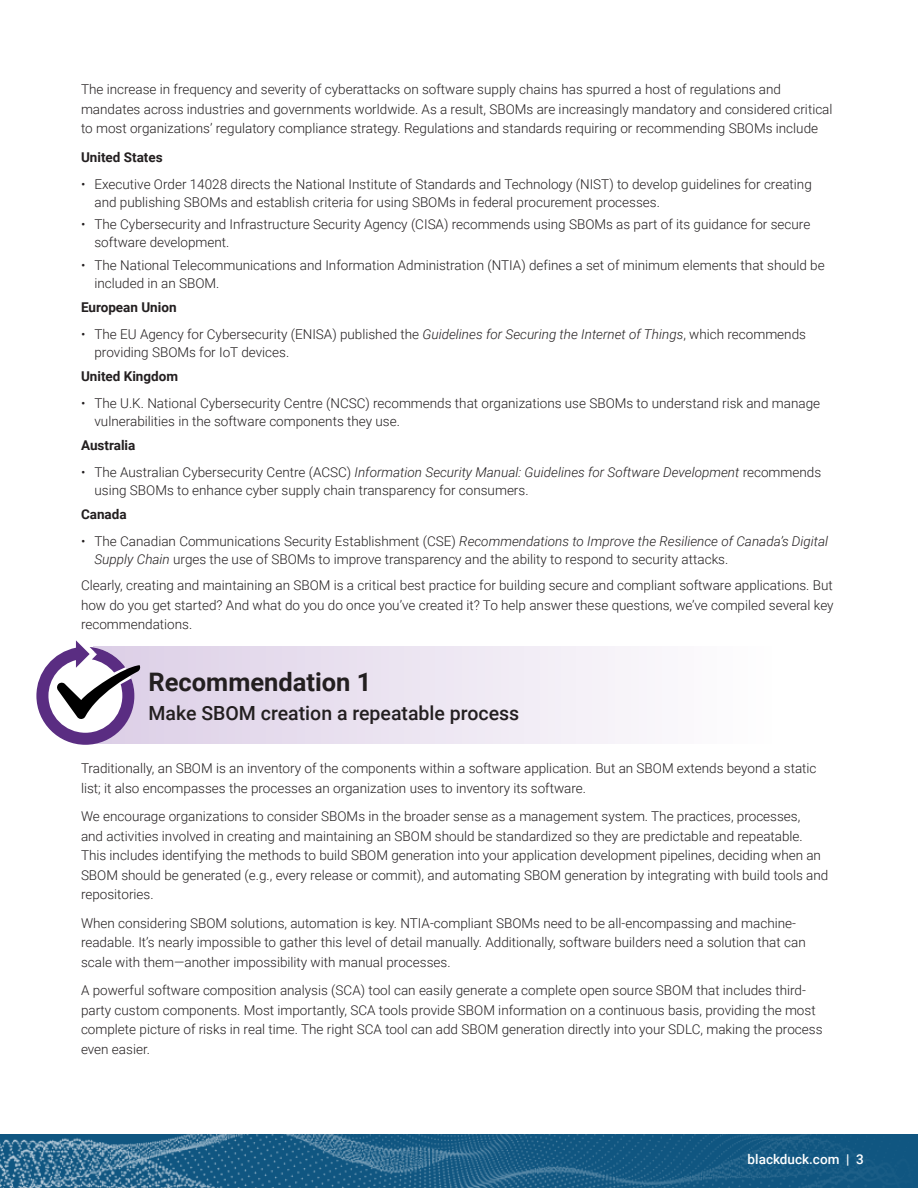
<style>
.page{position:relative;width:918px;height:1188px;background:#fff}
.page>*{position:absolute;margin:0;border:0;box-sizing:border-box;transform-origin:0 0}
.HEADING_1{font:700 25.5px "Roboto";color:#231f20}
.HEADING_2{font:500 19.5px "Roboto";color:#231f20}
.BODY_COPY{font:300 13.5px/19.5px "Roboto";color:#231f20}
.BODY_COPY-2{font:700 13.5px "Roboto";color:#231f20}
.t1{font:500 13.5px "Roboto";color:#fff}
.s1{font-style:italic}
</style>
<div class="page">
<img style="left:0;top:1134px;width:918px;height:54px">
<div style="left:93px;top:646px;width:825px;height:97px;background:linear-gradient(to right,#ddd0e7,#fff)"></div>
<svg style="left:36px;top:640px;width:105px;height:105px"></svg>
<p class="BODY_COPY" style="left:81px;top:79px;width:753px">The increase in frequency and severity of cyberattacks on software supply chains has spurred a host of regulations and mandates across industries and governments worldwide. As a result, SBOMs are increasingly mandatory and considered critical to most organizations’ regulatory compliance strategy. Regulations and standards requiring or recommending SBOMs include</p>
<p class="BODY_COPY-2" style="left:81px;top:148px;width:83px">United States</p>
<p class="BODY_COPY" style="left:94px;top:175px;width:719px;line-height:18px;text-indent:-14px">• Executive Order 14028 directs the National Institute of Standards and Technology (NIST) to develop guidelines for creating and publishing SBOMs and establish criteria for using SBOMs in federal procurement processes.</p>
<p class="BODY_COPY" style="left:94px;top:215px;width:717px;line-height:18px;text-indent:-14px">• The Cybersecurity and Infrastructure Security Agency (CISA) recommends using SBOMs as part of its guidance for secure software development.</p>
<p class="BODY_COPY" style="left:94px;top:256px;width:732px;line-height:18px;text-indent:-14px">• The National Telecommunications and Information Administration (NTIA) defines a set of minimum elements that should be included in an SBOM.</p>
<p class="BODY_COPY-2" style="left:81px;top:298px;width:97px">European Union</p>
<p class="BODY_COPY" style="left:94px;top:325px;width:713px;line-height:18px;text-indent:-14px">• The EU Agency for Cybersecurity (ENISA) published the <span class="s1">Guidelines for Securing the Internet of Things</span>, which recommends providing SBOMs for IoT devices.</p>
<p class="BODY_COPY-2" style="left:81px;top:367px;width:99px">United Kingdom</p>
<p class="BODY_COPY" style="left:94px;top:394px;width:727px;line-height:18px;text-indent:-14px">• The U.K. National Cybersecurity Centre (NCSC) recommends that organizations use SBOMs to understand risk and manage vulnerabilities in the software components they use.</p>
<p class="BODY_COPY-2" style="left:81px;top:436px;width:56px">Australia</p>
<p class="BODY_COPY" style="left:94px;top:463px;width:728px;line-height:18px;text-indent:-14px">• The Australian Cybersecurity Centre (ACSC) <span class="s1">Information Security Manual: Guidelines for Software Development</span> recommends using SBOMs to enhance cyber supply chain transparency for consumers.</p>
<p class="BODY_COPY-2" style="left:81px;top:505px;width:47px">Canada</p>
<p class="BODY_COPY" style="left:94px;top:532px;width:735px;line-height:18px;text-indent:-14px">• The Canadian Communications Security Establishment (CSE) <span class="s1">Recommendations to Improve the Resilience of Canada’s Digital<br>Supply Chain</span> urges the use of SBOMs to improve transparency and the ability to respond to security attacks.</p>
<p class="BODY_COPY" style="left:81px;top:575px;width:754px;text-align:justify">Clearly, creating and maintaining an SBOM is a critical best practice for building secure and compliant software applications. But how do you get started? And what do you do once you’ve created it? To help answer these questions, we’ve compiled several key recommendations.</p>
<p class="HEADING_1" style="left:148px;top:664px;width:225px">Recommendation 1</p>
<p class="HEADING_2" style="left:148px;top:699px;width:372px">Make SBOM creation a repeatable process</p>
<p class="BODY_COPY" style="left:81px;top:758px;width:737px">Traditionally, an SBOM is an inventory of the components within a software application. But an SBOM extends beyond a static list; it also encompasses the processes an organization uses to inventory its software.</p>
<p class="BODY_COPY" style="left:81px;top:806px;width:749px">We encourage organizations to consider SBOMs in the broader sense as a management system. The practices, processes,<br>and activities involved in creating and maintaining an SBOM should be standardized so they are predictable and repeatable.<br>This includes identifying the methods to build SBOM generation into your application development pipelines, deciding when an SBOM should be generated (e.g., every release or commit), and automating SBOM generation by integrating with build tools and repositories.</p>
<p class="BODY_COPY" style="left:81px;top:913px;width:726px">When considering SBOM solutions, automation is key. NTIA-compliant SBOMs need to be all-encompassing and machine&shy;readable. It’s nearly impossible to gather this level of detail manually. Additionally, software builders need a solution that can scale with them—another impossibility with manual processes.</p>
<p class="BODY_COPY" style="left:81px;top:980px;width:743px">A powerful software composition analysis (SCA) tool can easily generate a complete open source SBOM that includes third&shy;party custom components. Most importantly, SCA tools provide SBOM information on a continuous basis, providing the most complete picture of risks in real time. The right SCA tool can add SBOM generation directly into your SDLC, making the process even easier.</p>
<p class="t1" style="left:748px;top:1149px;width:118px">blackduck.com | 3</p>
</div>
